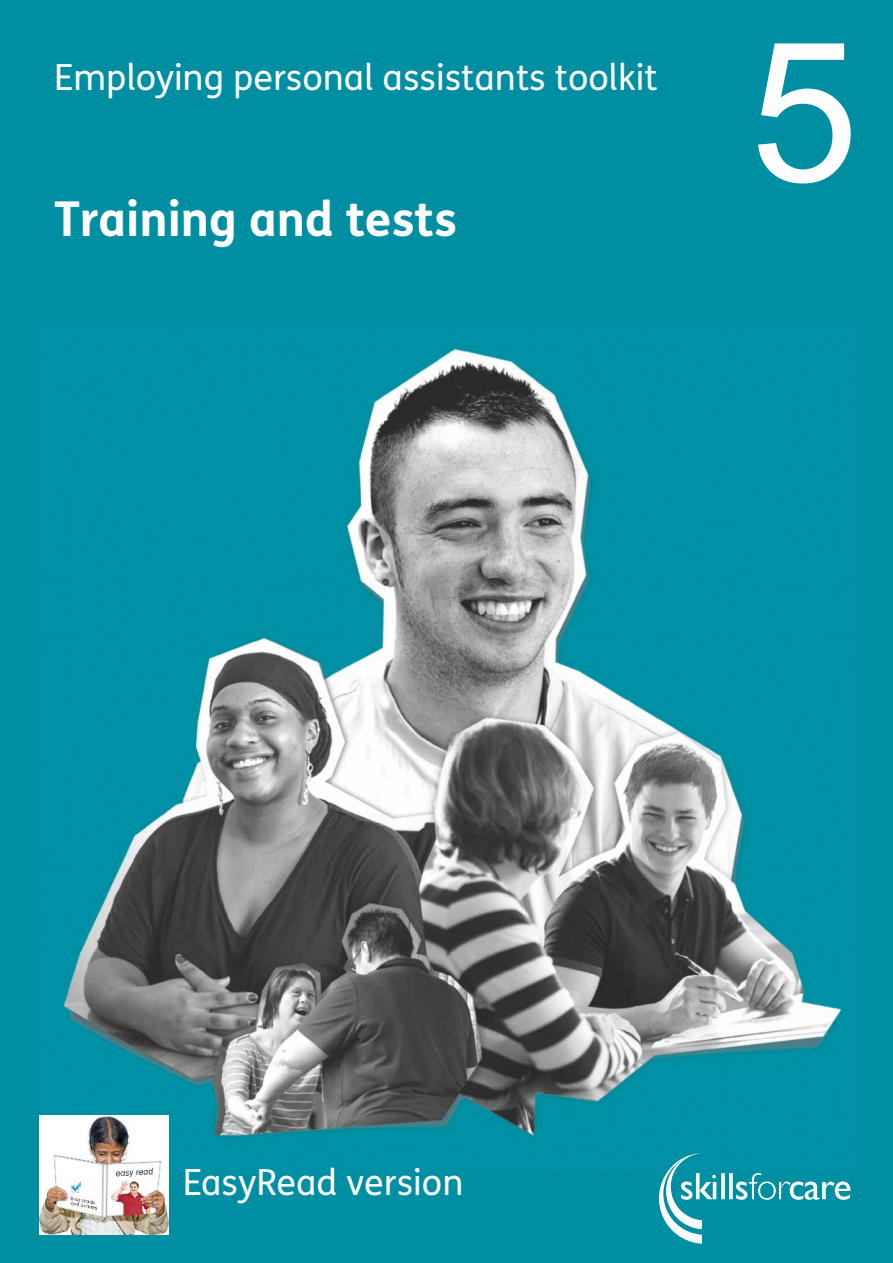
<style>
.page{position:relative;width:893px;height:1263px;background:#008fa2}
.page>*{position:absolute;margin:0;border:0;box-sizing:border-box;transform-origin:0 0}
.t1{font:195px "Arial";color:#fefefe}
.t2{font:700 48px "FS Me";color:#fff}
.t3{font:36px "FS Me";color:#fefefe}
.t4{font:36px "FS Me";color:#fff}
</style>
<div class="page">
<img style="left:40px;top:348px;width:802px;height:789px">
<svg style="left:736px;top:1173px;width:114px;height:27px"></svg>
<svg style="left:729px;top:1173px;width:4px;height:26px"></svg>
<svg style="left:721px;top:1173px;width:4px;height:26px"></svg>
<svg style="left:659px;top:1166px;width:57px;height:78px"></svg>
<img style="left:675px;top:1153px;width:27px;height:14px">
<img style="left:39px;top:1116px;width:130px;height:119px">
<p class="t3" style="left:54px;top:63px;width:605px">Employing personal assistants toolkit</p>
<h2 class="t2" style="left:54px;top:200px;width:404px">Training and tests</h2>
<h1 class="t1" style="left:750px;top:39px;width:110px">5</h1>
<p class="t4" style="left:183px;top:1168px;width:282px">EasyRead version</p>
</div>
